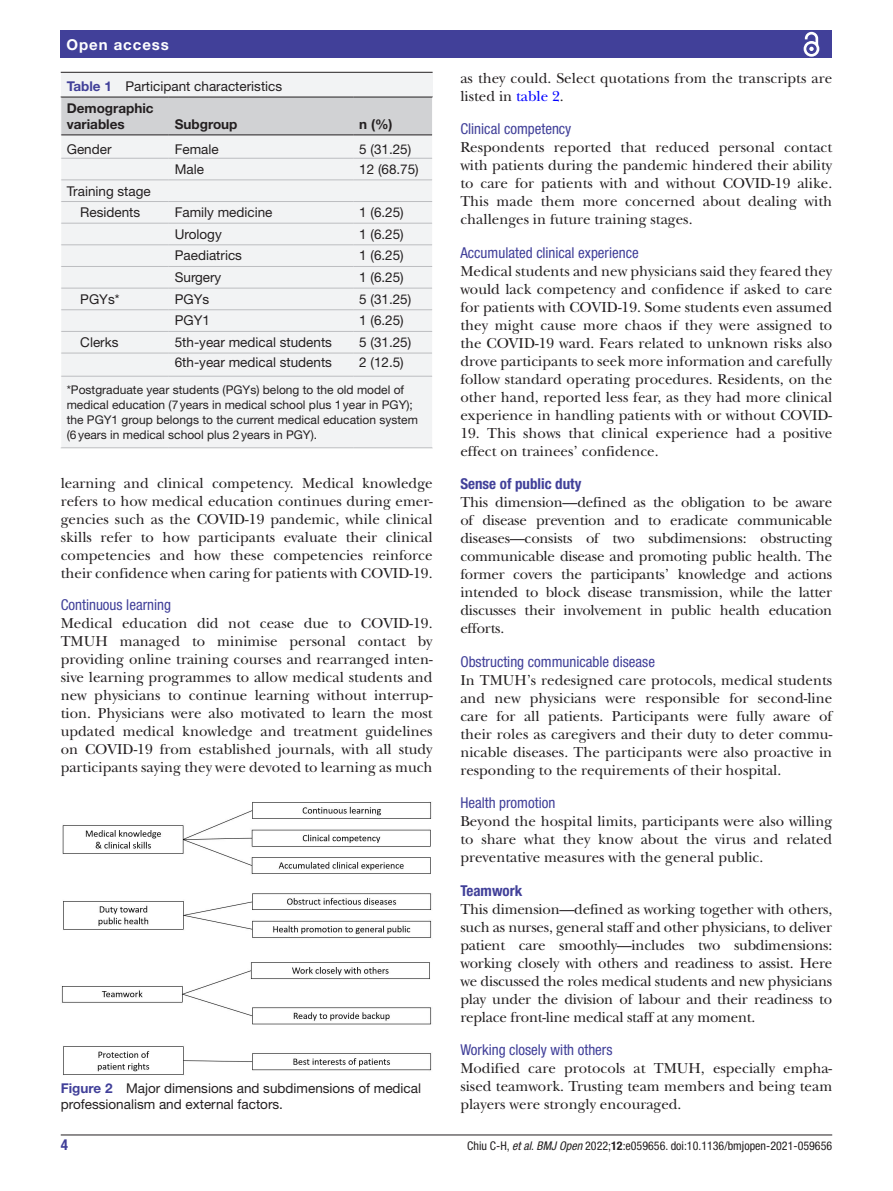
<style>
.page{position:relative;width:893px;height:1191px;background:#fff}
.page>*{position:absolute;margin:0;border:0;box-sizing:border-box;transform-origin:0 0}
.t1{font:15px/18px "New Baskerville";color:#231f20;text-align:justify}
.t2{font:condensed 15px "Helvetica Neue LT Std";color:#414099}
.t3{font:700 condensed 15px "Helvetica Neue LT Std";color:#414099}
.t4{font:700 15px "Helvetica Neue LT Std";letter-spacing:.065em;color:#fff}
.t5{font:13.5px/22px "Helvetica Neue LT Std";color:#231f20}
.t6{font:700 13.5px "Helvetica Neue LT Std";color:#231f20}
.t7{font:12px/15px "Helvetica Neue LT Std";color:#231f20}
.t8{font:condensed 12px "Helvetica Neue LT Std";color:#231f20}
.s1{font-weight:700;color:#414099}
.s2{font-weight:700}
.s3{color:#00f}
.s4{font-style:italic}
</style>
<div class="page">
<hr style="left:61px;top:1134px;width:771px;height:1px;background:#231f20">
<div style="left:61px;top:31px;width:771px;height:27px;background:#414099"></div>
<svg style="left:803px;top:31px;width:17px;height:26px"></svg>
<div style="left:61px;top:73px;width:372px;height:375px;background:#f2f3f4"></div>
<hr style="left:61px;top:72px;width:372px;height:1px;background:#231f20">
<hr style="left:169px;top:376px;width:184px;height:1px;background:#bcbdc0">
<hr style="left:353px;top:376px;width:79px;height:1px;background:#bcbdc0">
<hr style="left:61px;top:376px;width:108px;height:1px;background:#bcbdc0">
<hr style="left:61px;top:447px;width:108px;height:1px;background:#bcbdc0">
<hr style="left:169px;top:447px;width:184px;height:1px;background:#bcbdc0">
<hr style="left:353px;top:447px;width:80px;height:1px;background:#bcbdc0">
<svg style="left:60px;top:97px;width:373px;height:279px"></svg>
<hr style="left:432px;top:376px;width:1px;height:71px;background:#fff">
<img style="left:61px;top:802px;width:371px;height:273px">
<p class="t4" style="left:66px;top:35px;width:104px">Open access</p>
<p class="t5" style="left:67px;top:75px;width:217px"><span class="s1">Table 1</span> Participant characteristics<br><span class="s2">Demographic</span></p>
<p class="t6" style="left:67px;top:116px;width:59px">variables</p>
<p class="t6" style="left:175px;top:116px;width:64px">Subgroup</p>
<p class="t6" style="left:359px;top:116px;width:35px">n (%)</p>
<p class="t5" style="left:67px;top:138px;width:46px">Gender</p>
<p class="t5" style="left:175px;top:138px;width:46px">Female</p>
<p class="t5" style="left:359px;top:138px;width:54px">5 (31.25)</p>
<p class="t5" style="left:175px;top:158px;width:31px">Male</p>
<p class="t5" style="left:359px;top:158px;width:61px">12 (68.75)</p>
<p class="t5" style="left:67px;top:180px;width:86px;line-height:21.6px;text-align:center">Training stage<br>Residents</p>
<p class="t5" style="left:175px;top:201px;width:99px">Family medicine</p>
<p class="t5" style="left:359px;top:201px;width:46px">1 (6.25)</p>
<p class="t5" style="left:175px;top:223px;width:48px">Urology</p>
<p class="t5" style="left:359px;top:223px;width:46px">1 (6.25)</p>
<p class="t5" style="left:175px;top:244px;width:69px">Paediatrics</p>
<p class="t5" style="left:359px;top:244px;width:46px">1 (6.25)</p>
<p class="t5" style="left:175px;top:266px;width:48px">Surgery</p>
<p class="t5" style="left:359px;top:266px;width:46px">1 (6.25)</p>
<p class="t5" style="left:80px;top:288px;width:41px">PGYs*</p>
<p class="t5" style="left:175px;top:288px;width:36px">PGYs</p>
<p class="t5" style="left:359px;top:288px;width:54px">5 (31.25)</p>
<p class="t5" style="left:175px;top:309px;width:37px">PGY1</p>
<p class="t5" style="left:359px;top:309px;width:46px">1 (6.25)</p>
<p class="t5" style="left:80px;top:331px;width:40px">Clerks</p>
<p class="t5" style="left:175px;top:331px;width:159px">5th-year medical students</p>
<p class="t5" style="left:359px;top:331px;width:54px">5 (31.25)</p>
<p class="t5" style="left:175px;top:351px;width:159px">6th-year medical students</p>
<p class="t5" style="left:359px;top:351px;width:46px">2 (12.5)</p>
<p class="t7" style="left:67px;top:382px;width:353px">*Postgraduate year students (PGYs) belong to the old model of medical education (7years in medical school plus 1year in PGY); the PGY1 group belongs to the current medical education system (6years in medical school plus 2years in PGY).</p>
<p class="t1" style="left:61px;top:474px;width:373px">learning and clinical competency. Medical knowledge refers to how medical education continues during emer&shy;gencies such as the COVID-19 pandemic, while clinical skills refer to how participants evaluate their clinical competencies and how these competencies reinforce their confidence when caring for patients with COVID-19.</p>
<p class="t2" style="left:61px;top:595px;width:112px">Continuous learning</p>
<p class="t1" style="left:61px;top:614px;width:373px">Medical education did not cease due to COVID-19.<br>TMUH managed to minimise personal contact by providing online training courses and rearranged inten&shy;sive learning programmes to allow medical students and new physicians to continue learning without interrup&shy;tion. Physicians were also motivated to learn the most updated medical knowledge and treatment guidelines on COVID-19 from established journals, with all study participants saying they were devoted to learning as much</p>
<p class="t5" style="left:61px;top:1080px;width:362px;line-height:16.2px"><span class="s1">Figure 2</span> Major dimensions and subdimensions of medical professionalism and external factors.</p>
<p class="t1" style="left:460px;top:69px;width:373px">as they could. Select quotations from the transcripts are listed in <span class="s3">table 2</span>.</p>
<p class="t2" style="left:460px;top:120px;width:112px">Clinical competency</p>
<p class="t1" style="left:460px;top:139px;width:373px">Respondents reported that reduced personal contact with patients during the pandemic hindered their ability to care for patients with and without COVID-19 alike.<br>This made them more concerned about dealing with challenges in future training stages.</p>
<p class="t2" style="left:460px;top:244px;width:180px">Accumulated clinical experience</p>
<p class="t1" style="left:460px;top:262px;width:373px">Medical students and new physicians said they feared they would lack competency and confidence if asked to care for patients with COVID-19. Some students even assumed they might cause more chaos if they were assigned to the COVID-19 ward. Fears related to unknown risks also drove participants to seek more information and carefully follow standard operating procedures. Residents, on the other hand, reported less fear, as they had more clinical experience in handling patients with or without COVID-</p>
<p class="t1" style="left:460px;top:424px;width:373px">19. This shows that clinical experience had a positive effect on trainees’ confidence.</p>
<p class="t3" style="left:460px;top:475px;width:123px">Sense of public duty</p>
<p class="t1" style="left:460px;top:493px;width:373px">This dimension—defined as the obligation to be aware of disease prevention and to eradicate communicable diseases—consists of two subdimensions: obstructing communicable disease and promoting public health. The former covers the participants’ knowledge and actions intended to block disease transmission, while the latter discusses their involvement in public health education efforts.</p>
<p class="t2" style="left:460px;top:653px;width:196px">Obstructing communicable disease</p>
<p class="t1" style="left:460px;top:671px;width:373px">In TMUH’s redesigned care protocols, medical students and new physicians were responsible for second-line care for all patients. Participants were fully aware of their roles as caregivers and their duty to deter commu&shy;nicable diseases. The participants were also proactive in responding to the requirements of their hospital.</p>
<p class="t2" style="left:460px;top:794px;width:96px">Health promotion</p>
<p class="t1" style="left:460px;top:812px;width:373px">Beyond the hospital limits, participants were also willing to share what they know about the virus and related preventative measures with the general public.</p>
<p class="t3" style="left:460px;top:881px;width:63px">Teamwork</p>
<p class="t1" style="left:460px;top:900px;width:373px">This dimension—defined as working together with others, such as nurses, general staff and other physicians, to deliver patient care smoothly—includes two subdimensions: working closely with others and readiness to assist. Here we discussed the roles medical students and new physicians play under the division of labour and their readiness to replace front-line medical staff at any moment.</p>
<p class="t2" style="left:460px;top:1041px;width:154px">Working closely with others</p>
<p class="t1" style="left:460px;top:1059px;width:373px">Modified care protocols at TMUH, especially empha&shy;sised teamwork. Trusting team members and being team players were strongly encouraged.</p>
<p class="t3" style="left:61px;top:1135px;width:9px">4</p>
<p class="t8" style="left:467px;top:1138px;width:366px">Chiu C-H, <span class="s4">et al</span>. <span class="s4">BMJ Open</span> 2022;<span class="s2">12</span>:e059656. doi:10.1136/bmjopen-2021-059656</p>
</div>
